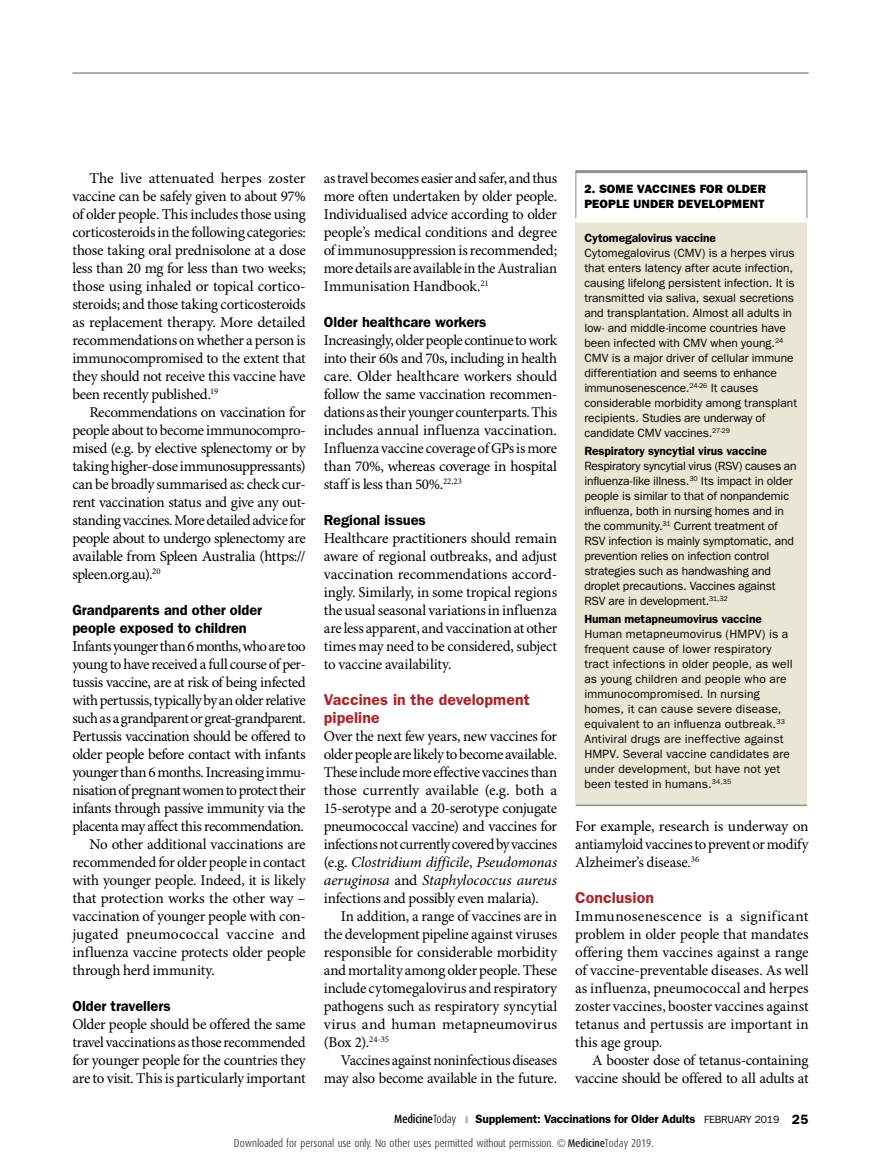
<style>
.page{position:relative;width:881px;height:1161px;background:#fff}
.page>*{position:absolute;margin:0;border:0;box-sizing:border-box;transform-origin:0 0}
.t1{font:600 15.75px/18px "Franklin Gothic";letter-spacing:.005em;color:#af2227}
.t2{font:15px/18px "Minion Pro";letter-spacing:-.02em;color:#000;text-align:justify}
.t3{font:15px "Minion Pro";letter-spacing:-.04em;color:#000}
.t4{font:15px "Minion Pro";letter-spacing:.015em;color:#000}
.t5{font:600 14.7px/18px "Franklin Gothic";letter-spacing:-.005em;color:#000}
.t6{font:12px/15px "Franklin Gothic";color:#000}
.t7{font:600 12px "Franklin Gothic";letter-spacing:-.01em;color:#000}
.t8{font:800 12px/14.2px "Franklin Gothic";letter-spacing:.015em;color:#000}
.t9{font:300 11.25px "Dax Condensed";color:#231f20}
.s1{font-style:italic}
.s2{font-family:"Dax Condensed";font-weight:500}
.s3{font-family:"Dax Condensed";font-weight:300}
.s4{color:#a7a9ac}
.s5{font-weight:400;font-size:10.5px}
.s6{font-size:13.5px}
.s7{font-weight:500}
</style>
<div class="page">
<hr style="left:72px;top:72px;width:736px;height:2px;background:#939598">
<div style="left:575px;top:220px;width:231px;height:585px;background:#e8e6d4"></div>
<hr style="left:575px;top:804px;width:231px;height:2px;background:#929292">
<div style="left:575px;top:218px;width:232px;height:5px;background:#fff"></div>
<hr style="left:575px;top:173px;width:1px;height:45px;background:#939598">
<hr style="left:806px;top:173px;width:1px;height:45px;background:#939598">
<hr style="left:575px;top:170px;width:232px;height:3px;background:#929292">
<p class="t2" style="left:72px;top:169px;width:235px;text-indent:17px">The live attenuated herpes zoster vaccine can be safely given to about 97% of older people. This includes those using corticosteroids in the following categories: those taking oral prednisolone at a dose less than 20 mg for less than two weeks; those using inhaled or topical cortico&shy;steroids; and those taking corticosteroids as replacement therapy. More detailed recommendations on whether a person is immunocompromised to the extent that they should not receive this vaccine have been recently published.<sup>19</sup></p>
<p class="t2" style="left:72px;top:403px;width:235px;text-indent:17px">Recommendations on vaccination for people about to become immunocompro&shy;mised (e.g. by elective splenectomy or by taking higher-dose immunosuppressants) can be broadly summarised as: check cur&shy;rent vaccination status and give any out&shy;standing vaccines. More detailed advice for people about to undergo splenectomy are available from Spleen Australia (https:// spleen.org.au).<sup>20</sup></p>
<p class="t5" style="left:72px;top:601px;width:191px">Grandparents and other older people exposed to children</p>
<p class="t3" style="left:72px;top:637px;width:235px">Infants younger than 6 months, who are too</p>
<p class="t2" style="left:72px;top:655px;width:235px">young to have received a full course of per-</p>
<p class="t2" style="left:72px;top:673px;width:235px">tussis vaccine, are at risk of being infected</p>
<p class="t2" style="left:72px;top:691px;width:235px">with pertussis, typically by an older relative</p>
<p class="t3" style="left:72px;top:709px;width:235px">such as a grandparent or great-grandparent.</p>
<p class="t2" style="left:72px;top:727px;width:235px">Pertussis vaccination should be offered to</p>
<p class="t2" style="left:72px;top:745px;width:235px">older people before contact with infants</p>
<p class="t2" style="left:72px;top:763px;width:235px">younger than 6 months. Increasing immu-</p>
<p class="t3" style="left:72px;top:781px;width:235px">nisation of pregnant women to protect their</p>
<p class="t2" style="left:72px;top:799px;width:235px">infants through passive immunity via the</p>
<p class="t2" style="left:72px;top:817px;width:233px">placenta may affect this recommendation.</p>
<p class="t2" style="left:89px;top:835px;width:218px">No other additional vaccinations are</p>
<p class="t2" style="left:72px;top:853px;width:235px">recommended for older people in contact</p>
<p class="t2" style="left:72px;top:871px;width:235px">with younger people. Indeed, it is likely</p>
<p class="t2" style="left:72px;top:889px;width:235px">that protection works the other way –</p>
<p class="t2" style="left:72px;top:907px;width:235px">vaccination of younger people with con-</p>
<p class="t4" style="left:72px;top:925px;width:235px">jugated pneumococcal vaccine and</p>
<p class="t2" style="left:72px;top:943px;width:235px">influenza vaccine protects older people</p>
<p class="t2" style="left:72px;top:961px;width:144px">through herd immunity.</p>
<p class="t5" style="left:72px;top:997px;width:100px">Older travellers</p>
<p class="t2" style="left:72px;top:1015px;width:235px">Older people should be offered the same travel vaccinations as those recommended for younger people for the countries they are to visit. This is particularly important</p>
<p class="t2" style="left:324px;top:169px;width:235px">as travel becomes easier and safer, and thus more often undertaken by older people.<br>Individualised advice according to older people’s medical conditions and degree of immunosuppression is recommended; more details are available in the Australian Immunisation Handbook.<sup>21</sup></p>
<p class="t5" style="left:324px;top:313px;width:164px">Older healthcare workers</p>
<p class="t2" style="left:324px;top:331px;width:235px">Increasingly, older people continue to work into their 60s and 70s, including in health care. Older healthcare workers should follow the same vaccination recommen&shy;dations as their younger counterparts. This includes annual influenza vaccination.<br>Influenza vaccine coverage of GPs is more than 70%, whereas coverage in hospital staff is less than 50%.<sup>22,23</sup></p>
<p class="t5" style="left:324px;top:511px;width:104px">Regional issues</p>
<p class="t2" style="left:324px;top:529px;width:235px">Healthcare practitioners should remain aware of regional outbreaks, and adjust vaccination recommendations accord&shy;ingly. Similarly, in some tropical regions the usual seasonal variations in influenza are less apparent, and vaccination at other times may need to be considered, subject to vaccine availability.</p>
<p class="t1" style="left:324px;top:690px;width:207px">Vaccines in the development pipeline</p>
<p class="t2" style="left:324px;top:727px;width:235px">Over the next few years, new vaccines for older people are likely to become available.<br>These include more effective vaccines than those currently available (e.g. both a 15-serotype and a 20-serotype conjugate pneumococcal vaccine) and vaccines for infections not currently covered by vaccines (e.g. <span class="s1">Clostridium difficile</span>, <span class="s1">Pseudomonas aeruginosa</span> and <span class="s1">Staphylococcus aureus </span>infections and possibly even malaria).</p>
<p class="t2" style="left:324px;top:907px;width:235px;text-indent:17px">In addition, a range of vaccines are in the development pipeline against viruses responsible for considerable morbidity and mortality among older people. These include cytomegalovirus and respiratory pathogens such as respiratory syncytial virus and human metapneumovirus (Box 2).<sup>24-35</sup></p>
<p class="t2" style="left:324px;top:1051px;width:235px;text-align:right">Vaccines against noninfectious diseases may also become available in the future.</p>
<p class="t8" style="left:584px;top:182px;width:183px">2. SOME VACCINES FOR OLDER<br>PEOPLE UNDER DEVELOPMENT</p>
<p class="t7" style="left:584px;top:231px;width:133px">Cytomegalovirus vaccine</p>
<p class="t6" style="left:584px;top:246px;width:214px">Cytomegalovirus (CMV) is a herpes virus that enters latency after acute infection, causing lifelong persistent infection. It is transmitted via saliva, sexual secretions and transplantation. Almost all adults in low- and middle-income countries have been infected with CMV when young.<sup>24<br></sup>CMV is a major driver of cellular immune differentiation and seems to enhance immunosenescence.<sup>24-26</sup> It causes considerable morbidity among transplant recipients. Studies are underway of candidate CMV vaccines.<sup>27-29</sup></p>
<p class="t7" style="left:584px;top:444px;width:184px">Respiratory syncytial virus vaccine</p>
<p class="t6" style="left:584px;top:459px;width:214px">Respiratory syncytial virus (RSV) causes an influenza-like illness.<sup>30</sup> Its impact in older people is similar to that of nonpandemic influenza, both in nursing homes and in the community.<sup>31</sup> Current treatment of RSV infection is mainly symptomatic, and prevention relies on infection control strategies such as handwashing and droplet precautions. Vaccines against RSV are in development.<sup>31,32</sup></p>
<p class="t7" style="left:584px;top:612px;width:179px">Human metapneumovirus vaccine</p>
<p class="t6" style="left:584px;top:627px;width:210px">Human metapneumovirus (HMPV) is a frequent cause of lower respiratory tract infections in older people, as well as young children and people who are immunocompromised. In nursing homes, it can cause severe disease, equivalent to an influenza outbreak.<sup>33<br></sup>Antiviral drugs are ineffective against HMPV. Several vaccine candidates are under development, but have not yet been tested in humans.<sup>34,35</sup></p>
<p class="t2" style="left:575px;top:817px;width:235px">For example, research is underway on antiamyloid vaccines to prevent or modify Alzheimer’s disease.<sup>36</sup></p>
<p class="t1" style="left:575px;top:888px;width:80px">Conclusion</p>
<p class="t2" style="left:575px;top:907px;width:235px">Immunosenescence is a significant problem in older people that mandates offering them vaccines against a range of vaccine-preventable diseases. As well as influenza, pneumococcal and herpes zoster vaccines, booster vaccines against tetanus and pertussis are important in this age group.</p>
<p class="t2" style="left:575px;top:1051px;width:235px;text-align:right">A booster dose of tetanus-containing vaccine should be offered to all adults at</p>
<p class="t7" style="left:394px;top:1112px;width:416px"><span class="s2">Medicine</span><span class="s3">Today</span> <span class="s4">❙</span> Supplement: Vaccinations for Older Adults <span class="s5">FEBRUARY 2019</span> <span class="s6">25</span></p>
<p class="t9" style="left:234px;top:1136px;width:421px">Downloaded for personal use only. No other uses permitted without permission. © <span class="s7">Medicine</span>Today 2019.</p>
</div>
